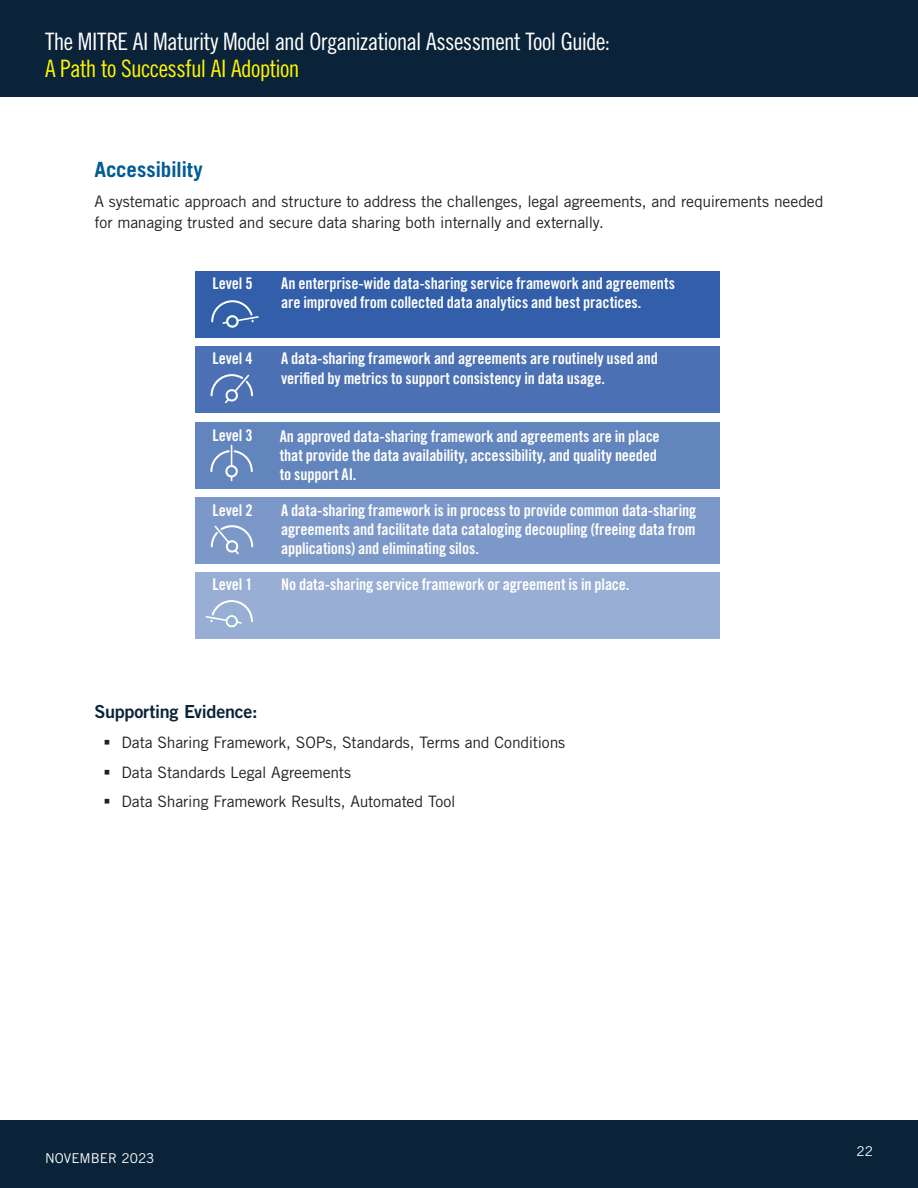
<style>
.page{position:relative;width:918px;height:1188px;background:#fff}
.page>*{position:absolute;margin:0;border:0;box-sizing:border-box;transform-origin:0 0}
.t1{font:24px "Trade Gothic LT Pro Cn 18";letter-spacing:-.03em;color:#fff}
.t2{font:24px "Trade Gothic LT Pro Cn 18";letter-spacing:-.03em;color:#fff601}
.t3{font:700 21px "Trade Gothic LT Pro";letter-spacing:-.01em;color:#005b94}
.t4{font:18px "Trade Gothic LT Pro Bd 2";letter-spacing:-.015em;color:#0b2338}
.t5{font:16.05px/19.4px "Trade Gothic LT Pro Bd Cn 20";letter-spacing:-.01em;color:#fff}
.t6{font:15.75px/29.7px "Trade Gothic LT Pro";letter-spacing:-.01em;color:#231f20}
.t7{font:13.5px "Trade Gothic LT Pro";color:#fff}
</style>
<div class="page">
<div style="left:0;top:1120px;width:918px;height:68px;background:#0b2338"></div>
<div style="left:0;top:0;width:918px;height:97px;background:#0b2338"></div>
<div style="left:196px;top:271px;width:524px;height:66px;background:#325eaa"></div>
<div style="left:196px;top:573px;width:524px;height:66px;background:#98aed4"></div>
<div style="left:195px;top:347px;width:524px;height:66px;background:#4b71b4"></div>
<div style="left:196px;top:422px;width:524px;height:67px;background:#6385be"></div>
<div style="left:196px;top:498px;width:524px;height:66px;background:#7c98c9"></div>
<svg style="left:211px;top:300px;width:48px;height:28px"></svg>
<svg style="left:210px;top:445px;width:43px;height:36px"></svg>
<svg style="left:210px;top:374px;width:43px;height:30px"></svg>
<svg style="left:205px;top:600px;width:48px;height:28px"></svg>
<svg style="left:210px;top:525px;width:44px;height:30px"></svg>
<h1 class="t1" style="left:45px;top:28px;width:567px">The MITRE AI Maturity Model and Organizational Assessment Tool Guide:</h1>
<h1 class="t2" style="left:45px;top:55px;width:256px">A Path to Successful AI Adoption</h1>
<h2 class="t3" style="left:94px;top:157px;width:110px">Accessibility</h2>
<p class="t6" style="left:94px;top:191px;width:731px;line-height:21px">A systematic approach and structure to address the challenges, legal agreements, and requirements needed for managing trusted and secure data sharing both internally and externally.</p>
<p class="t5" style="left:212px;top:273px;width:42px">Level 5</p>
<p class="t5" style="left:281px;top:273px;width:395px">An enterprise-wide data-sharing service framework and agreements are improved from collected data analytics and best practices.</p>
<p class="t5" style="left:212px;top:349px;width:42px">Level 4</p>
<p class="t5" style="left:281px;top:349px;width:378px">A data-sharing framework and agreements are routinely used and verified by metrics to support consistency in data usage.</p>
<p class="t5" style="left:212px;top:425px;width:42px">Level 3</p>
<p class="t5" style="left:212px;top:500px;width:42px">Level 2</p>
<p class="t5" style="left:280px;top:426px;width:382px">An approved data-sharing framework and agreements are in place that provide the data availability, accessibility, and quality needed to support AI.</p>
<p class="t5" style="left:281px;top:500px;width:417px;text-align:justify">A data-sharing framework is in process to provide common data-sharing agreements and facilitate data cataloging decoupling (freeing data from applications) and eliminating silos.</p>
<p class="t5" style="left:212px;top:574px;width:42px">Level 1</p>
<p class="t5" style="left:281px;top:574px;width:350px">No data-sharing service framework or agreement is in place.</p>
<p class="t4" style="left:94px;top:701px;width:165px">Supporting Evidence:</p>
<p class="t6" style="left:122px;top:727px;width:445px">Data Sharing Framework, SOPs, Standards, Terms and Conditions<br>Data Standards Legal Agreements<br>Data Sharing Framework Results, Automated Tool</p>
<p class="t7" style="left:45px;top:1150px;width:111px">NOVEMBER 2023</p>
<p class="t7" style="left:856px;top:1143px;width:18px">22</p>
</div>
